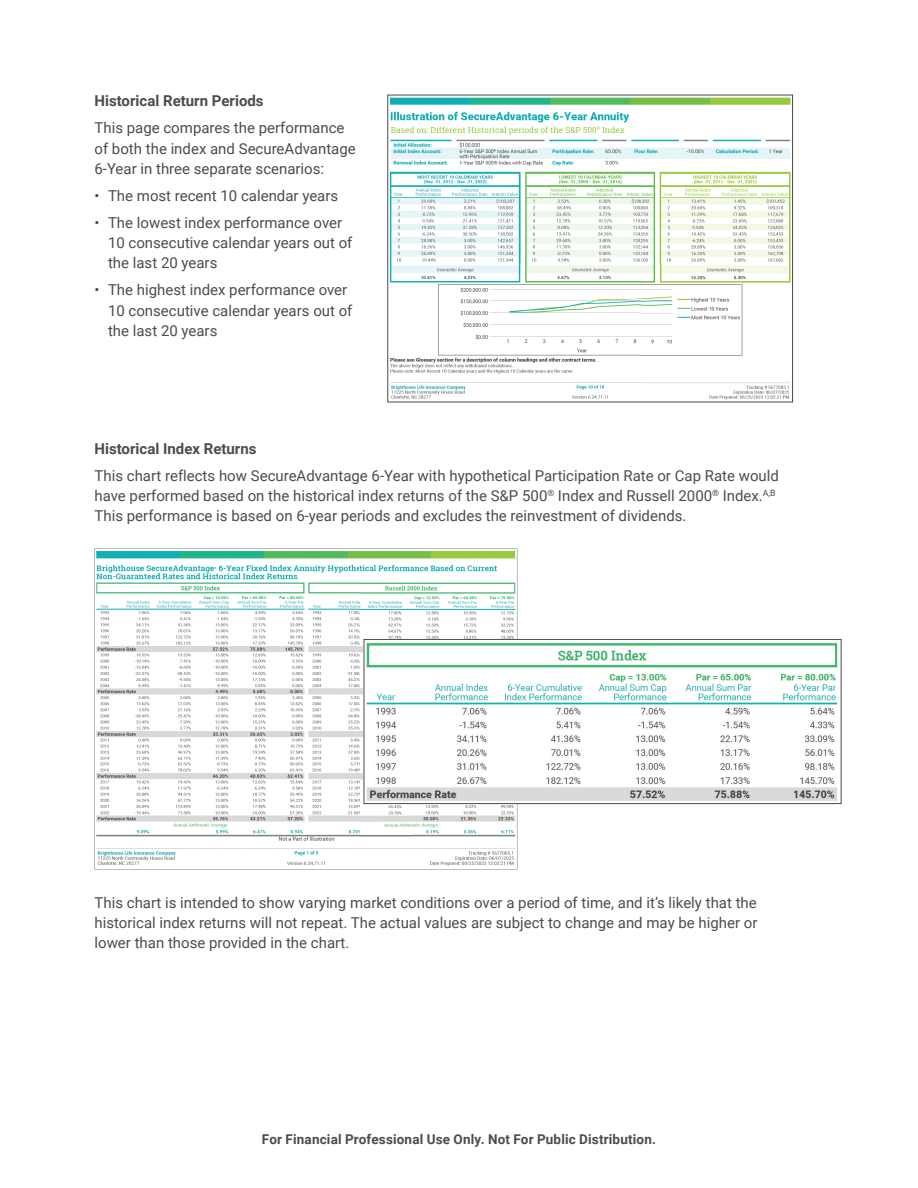
<style>
.page{position:relative;width:918px;height:1188px;background:#fff}
.page>*{position:absolute;margin:0;border:0;box-sizing:border-box;transform-origin:0 0}
.t1{font:15px/20.2px "Roboto";color:#4b4c4d}
.t2{font:700 15px "Roboto";color:#4b4c4d}
.t3{font:700 13.5px "Roboto";letter-spacing:.01em;color:#4b4c4d}
</style>
<div class="page">
<img style="left:390px;top:97px;width:401px;height:303px">
<svg style="left:95px;top:548px;width:422px;height:321px"></svg>
<img style="left:366px;top:641px;width:472px;height:161px">
<div style="left:364px;top:639px;width:477px;height:165px;border:1px solid #4b4c4d"></div>
<p class="t2" style="left:94px;top:90px;width:171px">Historical Return Periods</p>
<p class="t1" style="left:94px;top:117px;width:263px">This page compares the performance of both the index and SecureAdvantage<br>6-Year in three separate scenarios:</p>
<p class="t1" style="left:94px;top:185px;width:245px">• The most recent 10 calendar years</p>
<p class="t1" style="left:108px;top:212px;width:246px;text-indent:-14px">• The lowest index performance over<br>10 consecutive calendar years out of the last 20 years</p>
<p class="t1" style="left:108px;top:279px;width:246px;text-indent:-14px">• The highest index performance over<br>10 consecutive calendar years out of the last 20 years</p>
<p class="t2" style="left:94px;top:438px;width:164px">Historical Index Returns</p>
<p class="t1" style="left:94px;top:465px;width:686px">This chart reflects how SecureAdvantage 6-Year with hypothetical Participation Rate or Cap Rate would have performed based on the historical index returns of the S&amp;P 500<sup>®</sup> Index and Russell 2000<sup>®</sup> Index.<sup>A,B<br></sup>This performance is based on 6-year periods and excludes the reinvestment of dividends.</p>
<p class="t1" style="left:94px;top:892px;width:665px;text-align:justify">This chart is intended to show varying market conditions over a period of time, and it’s likely that the historical index returns will not repeat. The actual values are subject to change and may be higher or lower than those provided in the chart.</p>
<p class="t3" style="left:262px;top:1130px;width:396px">For Financial Professional Use Only. Not For Public Distribution.</p>
</div>
